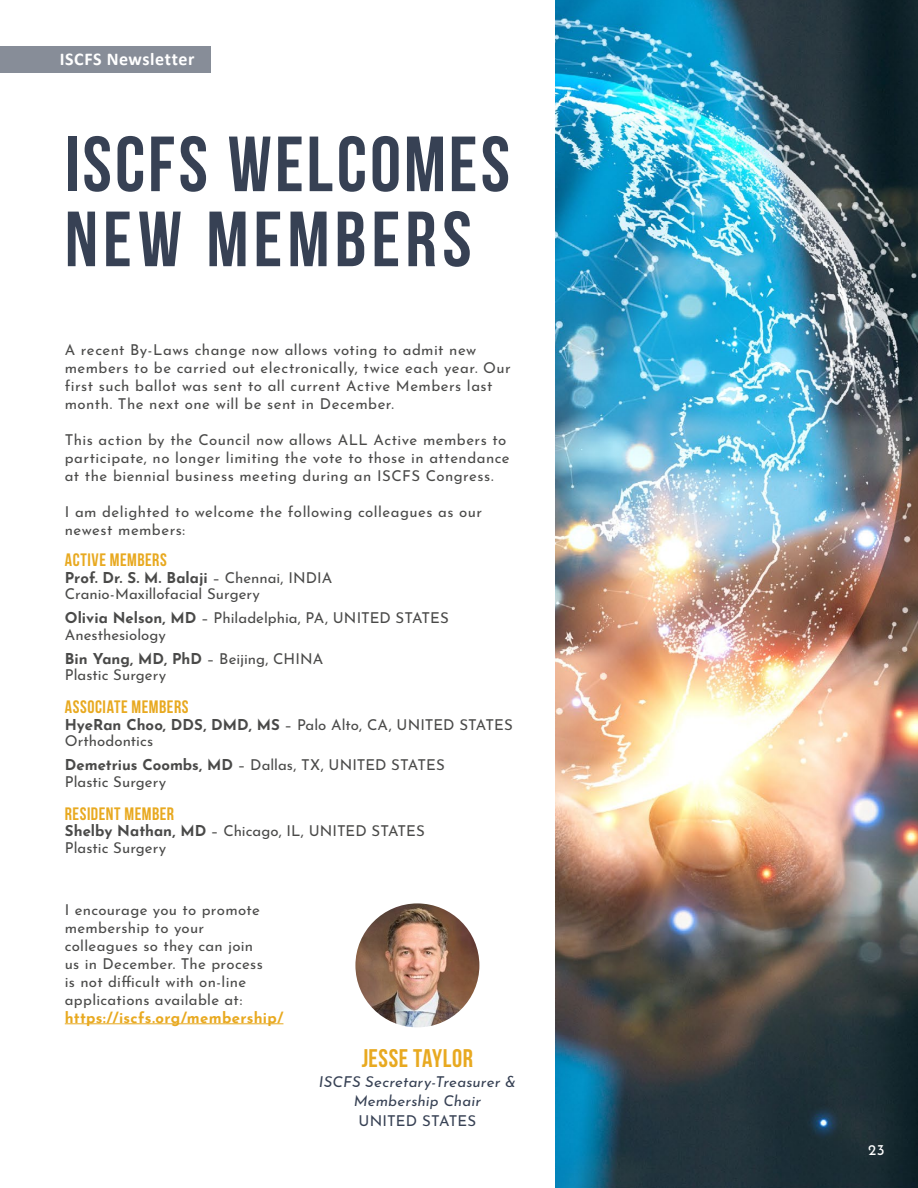
<style>
.page{position:relative;width:918px;height:1188px;background:#fff}
.page>*{position:absolute;margin:0;border:0;box-sizing:border-box;transform-origin:0 0}
.t1{font:78px/75px "Bebas Neue";letter-spacing:.05em;color:#374154}
.t2{font:700 25.5px "Bebas Neue";letter-spacing:.02em;color:#e8a920}
.t3{font:700 18px "Bebas Neue";letter-spacing:.03em;color:#e8a920}
.t4{font:700 18px "Calibri";letter-spacing:.03em;color:#fff}
.t5{font:15px/18px "Josefin Sans";letter-spacing:.025em;color:#4a4a49}
.t6{font:15px/16.5px "Josefin Sans";color:#4a4a49}
.t7{font:15px/16.5px "Josefin Sans";letter-spacing:-.005em;color:#4a4a49}
.t8{font:italic 15px/19.5px "Josefin Sans";letter-spacing:.01em;color:#374154;text-align:center}
.t9{font:700 15px "Josefin Sans";letter-spacing:.02em;color:#e8a920}
.t10{font:15px "Josefin Sans";letter-spacing:.005em;color:#374154}
.t11{font:15px "Josefin Sans";color:#fff}
.s1{font-weight:700}
</style>
<div class="page">
<div style="left:0;top:46px;width:211px;height:27px;background:#878d98"></div>
<hr style="left:65px;top:1023px;width:218px;height:1px;background:#e8a920">
<img style="left:556px;top:0;width:362px;height:1188px">
<img style="left:355px;top:903px;width:124px;height:124px;border-radius:62px">
<p class="t4" style="left:60px;top:46px;width:136px">ISCFS Newsletter</p>
<h1 class="t1" style="left:65px;top:126px;width:447px">ISCFS WELCOMES<br>NEW MEMBERS</h1>
<p class="t5" style="left:65px;top:339px;width:448px">A recent By-Laws change now allows voting to admit new members to be carried out electronically, twice each year. Our first such ballot was sent to all current Active Members last month. The next one will be sent in December.</p>
<p class="t5" style="left:65px;top:429px;width:446px">This action by the Council now allows ALL Active members to participate, no longer limiting the vote to those in attendance at the biennial business meeting during an ISCFS Congress.</p>
<p class="t5" style="left:65px;top:501px;width:419px">I am delighted to welcome the following colleagues as our newest members:</p>
<p class="t3" style="left:65px;top:550px;width:104px">ACTIVE MEMBERS</p>
<p class="t7" style="left:65px;top:568px;width:269px"><span class="s1">Prof. Dr. S. M. Balaji</span> – Chennai, INDIA<br>Cranio-Maxillofacial Surgery</p>
<p class="t6" style="left:65px;top:608px;width:386px"><span class="s1">Olivia Nelson, MD</span> – Philadelphia, PA, UNITED STATES<br>Anesthesiology</p>
<p class="t6" style="left:65px;top:649px;width:260px"><span class="s1">Bin Yang, MD, PhD</span> – Beijing, CHINA<br>Plastic Surgery</p>
<p class="t3" style="left:65px;top:697px;width:125px">ASSOCIATE MEMBERS</p>
<p class="t6" style="left:65px;top:715px;width:450px"><span class="s1">HyeRan Choo, DDS, DMD, MS</span> – Palo Alto, CA, UNITED STATES<br>Orthodontics</p>
<p class="t6" style="left:65px;top:755px;width:381px"><span class="s1">Demetrius Coombs, MD</span> – Dallas, TX, UNITED STATES<br>Plastic Surgery</p>
<p class="t3" style="left:65px;top:804px;width:111px">RESIDENT MEMBER</p>
<p class="t6" style="left:65px;top:821px;width:362px"><span class="s1">Shelby Nathan, MD</span> – Chicago, IL, UNITED STATES<br>Plastic Surgery</p>
<p class="t5" style="left:65px;top:899px;width:199px">I encourage you to promote membership to your colleagues so they can join us in December. The process is not difficult with on-line applications available at:</p>
<p class="t9" style="left:65px;top:1004px;width:220px">https://iscfs.org/membership/</p>
<h2 class="t2" style="left:362px;top:1045px;width:113px">JESSE TAYLOR</h2>
<p class="t8" style="left:319px;top:1071px;width:198px">ISCFS Secretary-Treasurer &amp;<br>Membership Chair</p>
<p class="t10" style="left:358px;top:1108px;width:119px">UNITED STATES</p>
<p class="t11" style="left:868px;top:1137px;width:18px">23</p>
</div>
